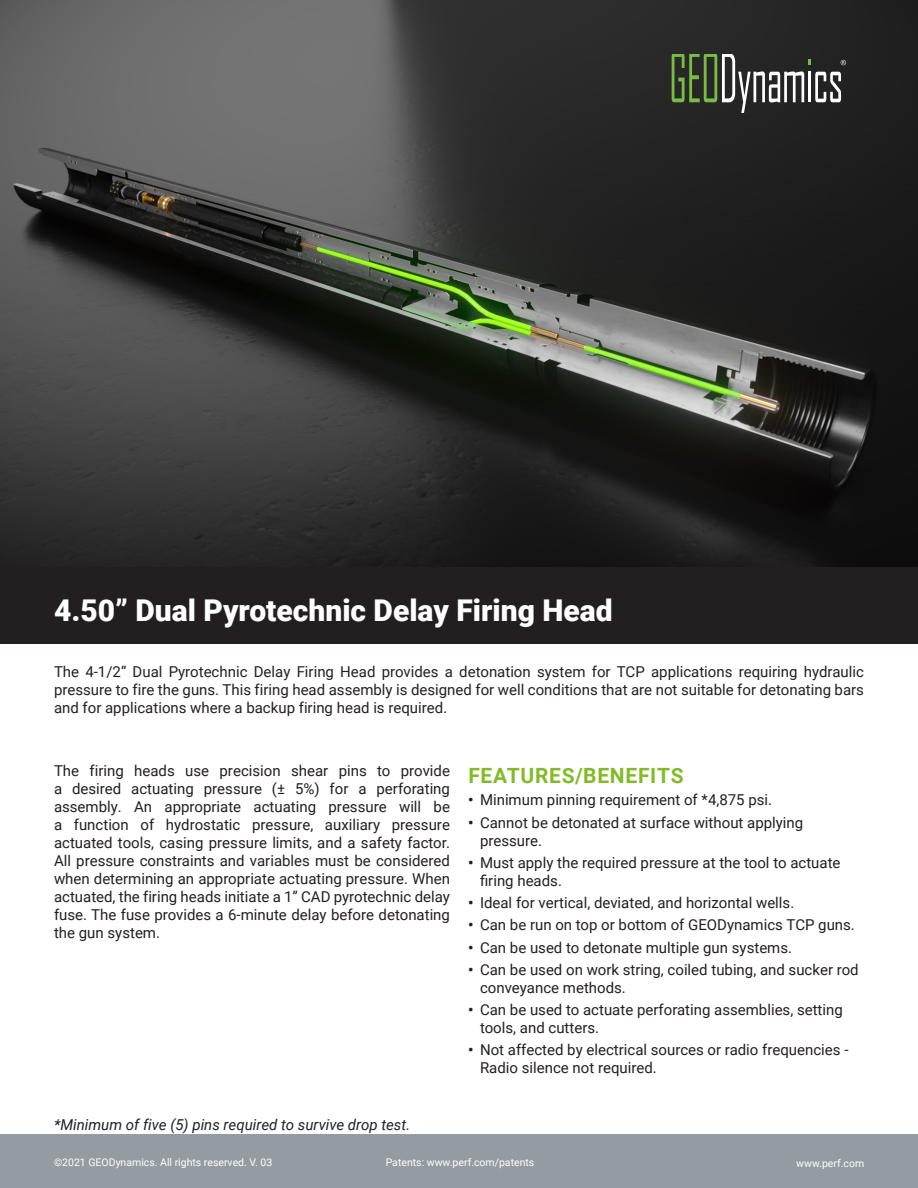
<style>
.page{position:relative;width:918px;height:1188px;background:#fff}
.page>*{position:absolute;margin:0;border:0;box-sizing:border-box;transform-origin:0 0}
.t1{font:900 30px "Roboto";color:#fff}
.Heading{font:700 21px "Roboto";letter-spacing:.035em;color:#82bb27}
.Body{font:15px/18px "Roboto";color:#231f20}
.Body-2{font:italic 15px "Roboto";color:#231f20}
.t2{font:10.5px "Roboto";color:#fff}
.s1{font-weight:700}
</style>
<div class="page">
<img style="left:0;top:0;width:918px;height:567px">
<svg style="left:672px;top:54px;width:174px;height:59px;background:#4f564b"></svg>
<div style="left:0;top:567px;width:918px;height:77px;background:#231f20"></div>
<div style="left:0;top:1134px;width:918px;height:54px;background:#959ca1"></div>
<p class="t1" style="left:54px;top:589px;width:560px">4.50” Dual Pyrotechnic Delay Firing Head</p>
<p class="Body" style="left:54px;top:662px;width:812px;text-align:justify">The 4-1/2” Dual Pyrotechnic Delay Firing Head provides a detonation system for TCP applications requiring hydraulic pressure to fire the guns. This firing head assembly is designed for well conditions that are not suitable for detonating bars and for applications where a backup firing head is required.</p>
<p class="Body" style="left:54px;top:761px;width:398px;text-align:justify">The firing heads use precision shear pins to provide a desired actuating pressure (± 5%) for a perforating assembly. An appropriate actuating pressure will be a function of hydrostatic pressure, auxiliary pressure actuated tools, casing pressure limits, and a safety factor.<br>All pressure constraints and variables must be considered when determining an appropriate actuating pressure. When actuated, the firing heads initiate a 1” CAD pyrotechnic delay fuse. The fuse provides a 6-minute delay before detonating the gun system.</p>
<p class="Body-2" style="left:54px;top:1114px;width:358px">*Minimum of five (5) pins required to survive drop test.</p>
<p class="Heading" style="left:468px;top:760px;width:217px">FEATURES/BENEFITS</p>
<p class="Body" style="left:468px;top:790px;width:306px"><span class="s1">•</span> Minimum pinning requirement of *4,875 psi.</p>
<p class="Body" style="left:480px;top:813px;width:325px;text-indent:-12px"><span class="s1">•</span> Cannot be detonated at surface without applying pressure.</p>
<p class="Body" style="left:480px;top:853px;width:362px;text-indent:-12px"><span class="s1">•</span> Must apply the required pressure at the tool to actuate firing heads.</p>
<p class="Body" style="left:468px;top:893px;width:328px"><span class="s1">•</span> Ideal for vertical, deviated, and horizontal wells.</p>
<p class="Body" style="left:468px;top:915px;width:388px"><span class="s1">•</span> Can be run on top or bottom of GEODynamics TCP guns.</p>
<p class="Body" style="left:468px;top:938px;width:326px"><span class="s1">•</span> Can be used to detonate multiple gun systems.</p>
<p class="Body" style="left:480px;top:960px;width:380px;text-indent:-12px"><span class="s1">•</span> Can be used on work string, coiled tubing, and sucker rod conveyance methods.</p>
<p class="Body" style="left:480px;top:1000px;width:364px;text-indent:-12px"><span class="s1">•</span> Can be used to actuate perforating assemblies, setting tools, and cutters.</p>
<p class="Body" style="left:480px;top:1040px;width:370px;text-indent:-12px"><span class="s1">•</span> Not affected by electrical sources or radio frequencies -<br>Radio silence not required.</p>
<p class="t2" style="left:54px;top:1155px;width:220px">©2021 GEODynamics. All rights reserved. V. 03</p>
<p class="t2" style="left:386px;top:1155px;width:150px">Patents: www.perf.com/patents</p>
<p class="t2" style="left:796px;top:1155px;width:69px">www.perf.com</p>
</div>
